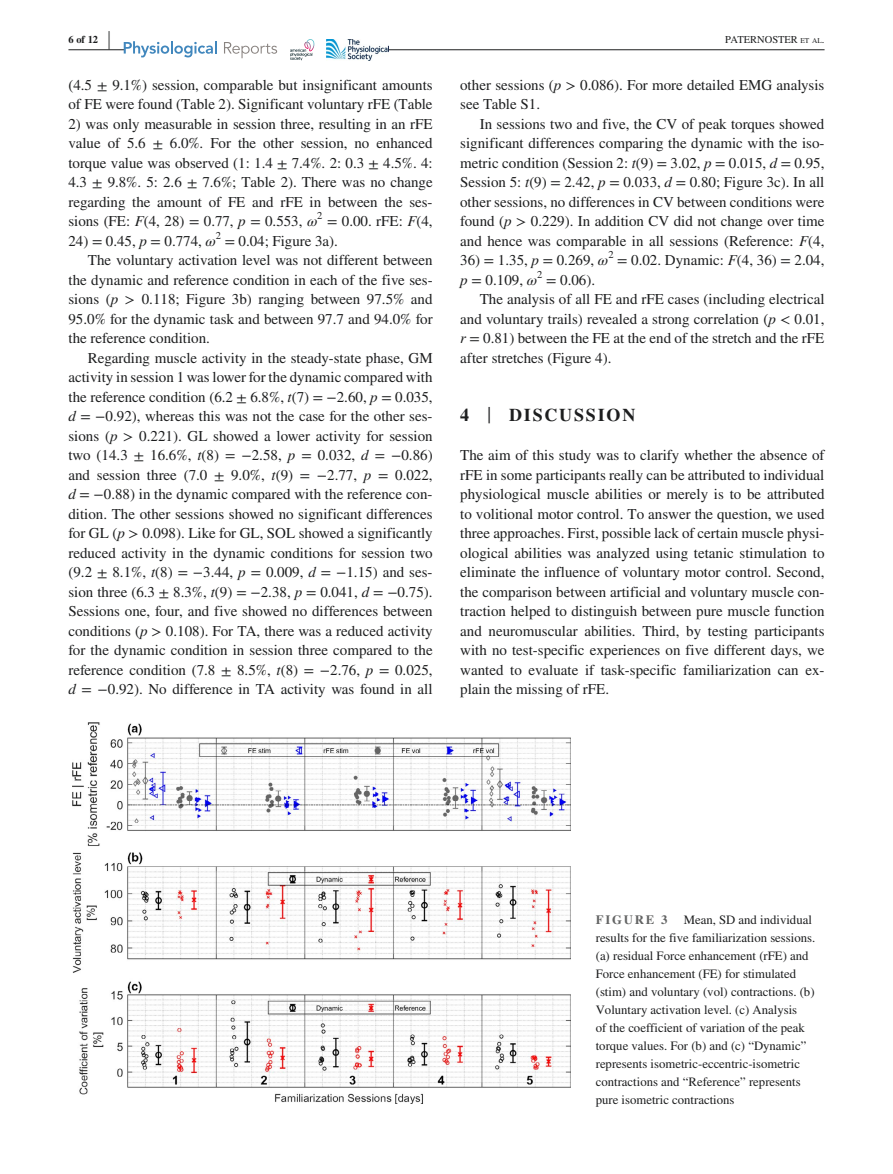
<style>
.page{position:relative;width:893px;height:1174px;background:#fff}
.page>*{position:absolute;margin:0;border:0;box-sizing:border-box;transform-origin:0 0}
.t1{font:700 25.95px "STIX";color:#1d1e1f;scale:.36 1}
.t2{font:700 18px "STIX";letter-spacing:.1em;color:#1d1e1f}
.t3{font:15px/19.5px "STIX";color:#1d1e1f}
.t4{font:12.75px/18px "STIX";color:#1d1e1f}
.t5{font:700 12.75px "STIX";letter-spacing:.14em;color:#636464}
.t6{font:10.5px "STIX";color:#1d1e1f}
.t7{font:700 10.5px "STIX";color:#1d1e1f}
.t8{font:10.5px "STIX";color:#1d1e1f}
.s1{font-size:7.35px}
.s2{font-style:italic}
.s3{font-weight:400;font-size:23.7px}
</style>
<div class="page">
<hr style="left:68px;top:49px;width:756px;height:1px;background:#1d1e1f">
<div style="left:124px;top:39px;width:264px;height:21px;background:#fff"></div>
<svg style="left:290px;top:39px;width:24px;height:21px"></svg>
<img style="left:327px;top:39px;width:61px;height:21px">
<svg style="left:124px;top:41px;width:93px;height:16px"></svg>
<svg style="left:224px;top:42px;width:53px;height:16px"></svg>
<img style="left:73px;top:722px;width:497px;height:382px">
<p class="t7" style="left:68px;top:33px;width:31px">6 of 12</p>
<h1 class="t1" style="left:108px;top:24px;width:7px">|</h1>
<p class="t6" style="left:725px;top:32px;width:101px">PATERNOSTER <span class="s1">et al</span>.</p>
<p class="t3" style="left:68px;top:76px;width:366px">(4.5 ± 9.1%) session, comparable but insignificant amounts of FE were found (Table 2). Significant voluntary rFE (Table</p>
<p class="t3" style="left:68px;top:115px;width:366px;text-align:justify">2) was only measurable in session three, resulting in an rFE value of 5.6 ± 6.0%. For the other session, no enhanced torque value was observed (1: 1.4 ± 7.4%. 2: 0.3 ± 4.5%. 4:<br>4.3 ± 9.8%. 5: 2.6 ± 7.6%; Table 2). There was no change regarding the amount of FE and rFE in between the ses&shy;sions (FE: <span class="s2">F</span>(4, 28) = 0.77, <span class="s2">p</span> = 0.553, <span class="s2">ω</span></p>
<p class="t3" style="left:460px;top:76px;width:366px">other sessions (<span class="s2">p</span> &gt; 0.086). For more detailed EMG analysis see Table S1.</p>
<p class="t3" style="left:460px;top:115px;width:366px;text-align:justify;text-indent:20px">In sessions two and five, the CV of peak torques showed significant differences comparing the dynamic with the iso&shy;metric condition (Session 2: <span class="s2">t</span>(9) = 3.02, <span class="s2">p</span> = 0.015, <span class="s2">d</span> = 0.95, Session 5: <span class="s2">t</span>(9) = 2.42, <span class="s2">p</span> = 0.033, <span class="s2">d</span> = 0.80; Figure 3c). In all other sessions, no differences in CV between conditions were found (<span class="s2">p</span> &gt; 0.229). In addition CV did not change over time and hence was comparable in all sessions (Reference: <span class="s2">F</span>(4,</p>
<p class="t3" style="left:460px;top:251px;width:366px">36) = 1.35, <span class="s2">p</span> = 0.269, <span class="s2">ω</span><sup>2</sup> = 0.02. Dynamic: <span class="s2">F</span>(4, 36) = 2.04, <span class="s2">p</span> = 0.109, <span class="s2">ω</span></p>
<p class="t8" style="left:317px;top:209px;width:7px">2</p>
<p class="t3" style="left:327px;top:212px;width:107px">= 0.00. rFE: <span class="s2">F</span>(4,</p>
<p class="t3" style="left:68px;top:232px;width:149px">24) = 0.45, <span class="s2">p</span> = 0.774, <span class="s2">ω</span></p>
<p class="t8" style="left:216px;top:228px;width:7px">2</p>
<p class="t3" style="left:225px;top:232px;width:115px">= 0.04; Figure 3a).</p>
<p class="t3" style="left:88px;top:251px;width:346px">The voluntary activation level was not different between</p>
<p class="t3" style="left:68px;top:271px;width:366px">the dynamic and reference condition in each of the five ses-</p>
<p class="t3" style="left:68px;top:290px;width:366px">sions (<span class="s2">p</span> &gt; 0.118; Figure 3b) ranging between 97.5% and</p>
<p class="t3" style="left:68px;top:310px;width:366px">95.0% for the dynamic task and between 97.7 and 94.0% for</p>
<p class="t3" style="left:68px;top:329px;width:143px">the reference condition.</p>
<p class="t3" style="left:88px;top:349px;width:346px">Regarding muscle activity in the steady-state phase, GM</p>
<p class="t3" style="left:68px;top:368px;width:366px">activity in session 1 was lower for the dynamic compared with</p>
<p class="t3" style="left:68px;top:388px;width:366px">the reference condition (6.2 ± 6.8%, <span class="s2">t</span>(7) = −2.60, <span class="s2">p</span> = 0.035,</p>
<p class="t3" style="left:68px;top:407px;width:366px"><span class="s2">d</span> = −0.92), whereas this was not the case for the other ses-</p>
<p class="t3" style="left:68px;top:427px;width:366px">sions (<span class="s2">p</span> &gt; 0.221). GL showed a lower activity for session</p>
<p class="t3" style="left:68px;top:446px;width:366px">two (14.3 ± 16.6%, <span class="s2">t</span>(8) = −2.58, <span class="s2">p</span> = 0.032, <span class="s2">d</span> = −0.86)</p>
<p class="t3" style="left:68px;top:466px;width:366px">and session three (7.0 ± 9.0%, <span class="s2">t</span>(9) = −2.77, <span class="s2">p</span> = 0.022,</p>
<p class="t3" style="left:68px;top:485px;width:366px"><span class="s2">d</span> = −0.88) in the dynamic compared with the reference con-</p>
<p class="t3" style="left:68px;top:505px;width:366px">dition. The other sessions showed no significant differences</p>
<p class="t3" style="left:68px;top:524px;width:366px">for GL (<span class="s2">p</span> &gt; 0.098). Like for GL, SOL showed a significantly</p>
<p class="t3" style="left:68px;top:544px;width:366px">reduced activity in the dynamic conditions for session two</p>
<p class="t3" style="left:68px;top:563px;width:366px">(9.2 ± 8.1%, <span class="s2">t</span>(8) = −3.44, <span class="s2">p</span> = 0.009, <span class="s2">d</span> = −1.15) and ses-</p>
<p class="t3" style="left:68px;top:583px;width:366px">sion three (6.3 ± 8.3%, <span class="s2">t</span>(9) = −2.38, <span class="s2">p</span> = 0.041, <span class="s2">d</span> = −0.75).</p>
<p class="t3" style="left:68px;top:602px;width:366px">Sessions one, four, and five showed no differences between</p>
<p class="t3" style="left:68px;top:622px;width:366px">conditions (<span class="s2">p</span> &gt; 0.108). For TA, there was a reduced activity</p>
<p class="t3" style="left:68px;top:641px;width:366px">for the dynamic condition in session three compared to the</p>
<p class="t3" style="left:68px;top:661px;width:366px">reference condition (7.8 ± 8.5%, <span class="s2">t</span>(8) = −2.76, <span class="s2">p</span> = 0.025,</p>
<p class="t3" style="left:68px;top:680px;width:366px"><span class="s2">d</span> = −0.92). No difference in TA activity was found in all</p>
<p class="t8" style="left:537px;top:267px;width:7px">2</p>
<p class="t3" style="left:546px;top:271px;width:51px">= 0.06).</p>
<p class="t3" style="left:480px;top:290px;width:346px">The analysis of all FE and rFE cases (including electrical</p>
<p class="t3" style="left:460px;top:310px;width:366px">and voluntary trails) revealed a strong correlation (<span class="s2">p</span> &lt; 0.01,</p>
<p class="t3" style="left:460px;top:329px;width:366px"><span class="s2">r</span> = 0.81) between the FE at the end of the stretch and the rFE</p>
<p class="t3" style="left:460px;top:349px;width:153px">after stretches (Figure 4).</p>
<p class="t2" style="left:460px;top:404px;width:176px">4 <span class="s3">|</span> DISCUSSION</p>
<p class="t3" style="left:460px;top:446px;width:366px;text-align:justify">The aim of this study was to clarify whether the absence of rFE in some participants really can be attributed to individual physiological muscle abilities or merely is to be attributed to volitional motor control. To answer the question, we used three approaches. First, possible lack of certain muscle physi&shy;ological abilities was analyzed using tetanic stimulation to eliminate the influence of voluntary motor control. Second, the comparison between artificial and voluntary muscle con&shy;traction helped to distinguish between pure muscle function and neuromuscular abilities. Third, by testing participants with no test-specific experiences on five different days, we wanted to evaluate if task-specific familiarization can ex&shy;plain the missing of rFE.</p>
<p class="t5" style="left:596px;top:912px;width:73px">FIGURE 3</p>
<p class="t4" style="left:596px;top:911px;width:221px;text-indent:88px">Mean, SD and individual results for the five familiarization sessions. (a) residual Force enhancement (rFE) and Force enhancement (FE) for stimulated (stim) and voluntary (vol) contractions. (b)<br>Voluntary activation level. (c) Analysis<br>of the coefficient of variation of the peak torque values. For (b) and (c) “Dynamic” represents isometric-eccentric-isometric contractions and “Reference” represents pure isometric contractions</p>
</div>
